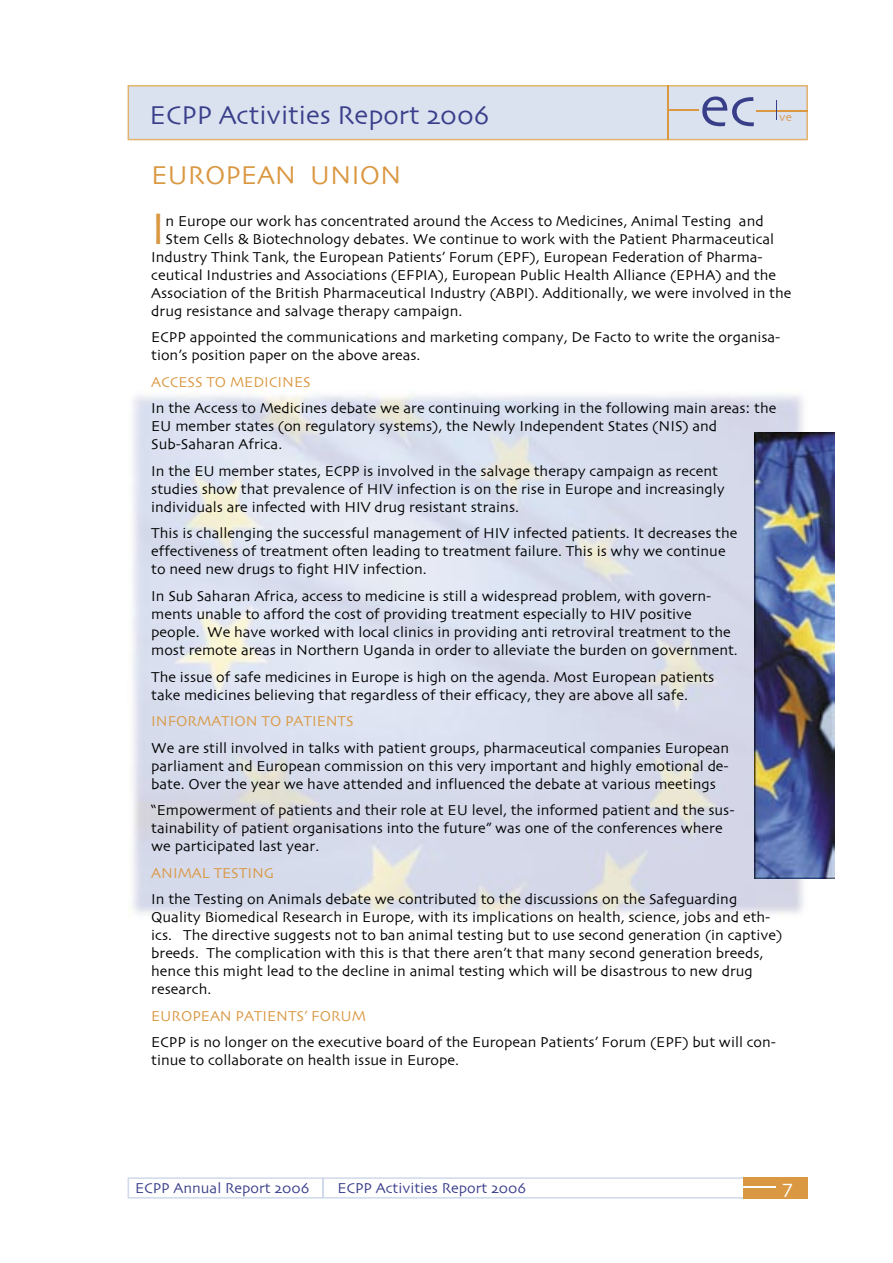
<style>
.page{position:relative;width:893px;height:1263px;background:#fff}
.page>*{position:absolute;margin:0;border:0;box-sizing:border-box;transform-origin:0 0}
.t1{font:58.5px "Skia CC";color:#393e89}
.t2{font:46.2px "Skia CC";color:#da9842}
.t3{font:27px "Skia CC";color:#3a3f8a}
.t4{font:27px "Skia CC";color:#da9842}
.t5{font:21px "Skia CC";color:#fff}
.t6{font:15px/18px "Skia CC";color:#000}
.t7{font:15px "Skia CC";color:#da9842}
.t8{font:15px "Skia CC";color:#393d88}
.t9{font:12px "Skia CC";color:#da974c}
</style>
<div class="page">
<div style="left:744px;top:1177px;width:64px;height:22px;background:#da9842"></div>
<svg style="left:128px;top:85px;width:680px;height:55px;background:#dadee7"></svg>
<svg style="left:128px;top:1177px;width:648px;height:21px"></svg>
<img style="left:132px;top:394px;width:676px;height:524px">
<img style="left:755px;top:432px;width:79px;height:446px">
<h3 class="t3" style="left:150px;top:101px;width:341px">ECPP Activities Report 2006</h3>
<h1 class="t1" style="left:700px;top:75px;width:58px">ec</h1>
<p class="t9" style="left:779px;top:110px;width:14px">ve</p>
<h3 class="t4" style="left:151px;top:160px;width:252px">EUROPEAN UNION</h3>
<h2 class="t2" style="left:151px;top:203px;width:16px">I</h2>
<p class="t6" style="left:166px;top:212px;width:600px">n Europe our work has concentrated around the Access to Medicines, Animal Testing and</p>
<p class="t6" style="left:166px;top:230px;width:610px">Stem Cells &amp; Biotechnology debates. We continue to work with the Patient Pharmaceutical</p>
<p class="t6" style="left:151px;top:248px;width:613px">Industry Think Tank, the European Patients’ Forum (EPF), European Federation of Pharma-</p>
<p class="t6" style="left:151px;top:266px;width:626px">ceutical Industries and Associations (EFPIA), European Public Health Alliance (EPHA) and the</p>
<p class="t6" style="left:151px;top:284px;width:642px">Association of the British Pharmaceutical Industry (ABPI). Additionally, we were involved in the</p>
<p class="t6" style="left:151px;top:302px;width:313px">drug resistance and salvage therapy campaign.</p>
<p class="t6" style="left:151px;top:328px;width:631px">ECPP appointed the communications and marketing company, De Facto to write the organisa&shy;tion’s position paper on the above areas.</p>
<p class="t7" style="left:151px;top:374px;width:161px">ACCESS TO MEDICINES</p>
<p class="t6" style="left:151px;top:399px;width:627px">In the Access to Medicines debate we are continuing working in the following main areas: the<br>EU member states (on regulatory systems), the Newly Independent States (NIS) and<br>Sub-Saharan Africa.</p>
<p class="t6" style="left:151px;top:462px;width:575px">In the EU member states, ECPP is involved in the salvage therapy campaign as recent studies show that prevalence of HIV infection is on the rise in Europe and increasingly individuals are infected with HIV drug resistant strains.</p>
<p class="t6" style="left:151px;top:524px;width:588px">This is challenging the successful management of HIV infected patients. It decreases the effectiveness of treatment often leading to treatment failure. This is why we continue to need new drugs to fight HIV infection.</p>
<p class="t6" style="left:151px;top:587px;width:588px">In Sub Saharan Africa, access to medicine is still a widespread problem, with govern&shy;ments unable to afford the cost of providing treatment especially to HIV positive people. We have worked with local clinics in providing anti retroviral treatment to the most remote areas in Northern Uganda in order to alleviate the burden on government.</p>
<p class="t6" style="left:151px;top:667px;width:565px">The issue of safe medicines in Europe is high on the agenda. Most European patients take medicines believing that regardless of their efficacy, they are above all safe.</p>
<p class="t7" style="left:151px;top:713px;width:204px">INFORMATION TO PATIENTS</p>
<p class="t6" style="left:151px;top:738px;width:579px;text-align:justify">We are still involved in talks with patient groups, pharmaceutical companies European parliament and European commission on this very important and highly emotional de&shy;bate. Over the year we have attended and influenced the debate at various meetings</p>
<p class="t6" style="left:151px;top:801px;width:585px">“Empowerment of patients and their role at EU level, the informed patient and the sus&shy;tainability of patient organisations into the future” was one of the conferences where we participated last year.</p>
<p class="t7" style="left:151px;top:864px;width:125px">ANIMAL TESTING</p>
<p class="t6" style="left:151px;top:890px;width:632px">In the Testing on Animals debate we contributed to the discussions on the Safeguarding Quality Biomedical Research in Europe, with its implications on health, science, jobs and eth&shy;ics. The directive suggests not to ban animal testing but to use second generation (in captive) breeds. The complication with this is that there aren’t that many second generation breeds, hence this might lead to the decline in animal testing which will be disastrous to new drug research.</p>
<p class="t7" style="left:151px;top:1007px;width:216px">EUROPEAN PATIENTS’ FORUM</p>
<p class="t6" style="left:151px;top:1033px;width:626px">ECPP is no longer on the executive board of the European Patients’ Forum (EPF) but will con&shy;tinue to collaborate on health issue in Europe.</p>
<p class="t8" style="left:135px;top:1180px;width:176px">ECPP Annual Report 2006</p>
<p class="t8" style="left:337px;top:1180px;width:190px">ECPP Activities Report 2006</p>
<h3 class="t5" style="left:783px;top:1176px;width:12px">7</h3>
</div>
